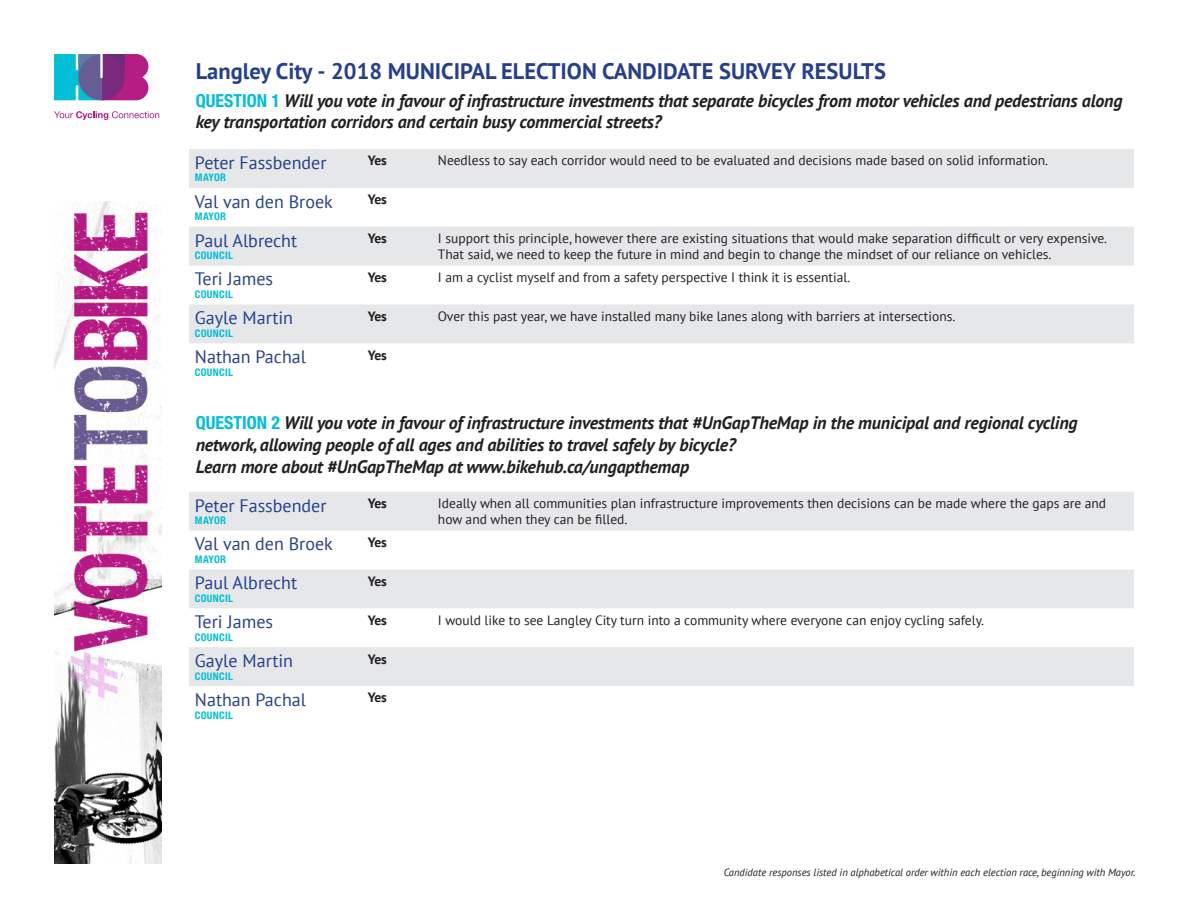
<style>
.page{position:relative;width:1188px;height:918px;background:#fff}
.page>*{position:absolute;margin:0;border:0;box-sizing:border-box;transform-origin:0 0}
.t1{font:700 22.5px "PT Sans";color:#253f8e}
.t2{font:italic 700 18px/21.6px "PT Sans";letter-spacing:-.01em;color:#231f20}
.t3{font:18px "PT Sans";color:#253f8e}
.t4{font:13.5px "PT Sans";color:#231f20}
.t5{font:700 13.5px "PT Sans";letter-spacing:-.055em;color:#231f20}
.t6{font:italic 10.5px "PT Sans";color:#231f20}
.t7{font:700 condensed 10.5px "Helvetica Neue LT Std";letter-spacing:.025em;color:#00bfd7}
.s1{font-family:"Helvetica Neue LT Std";font-style:normal;font-stretch:condensed;color:#00bfd7}
</style>
<div class="page">
<svg style="left:54px;top:54px;width:94px;height:46px;background:#6965a2"></svg>
<svg style="left:54px;top:111px;width:105px;height:9px"></svg>
<img style="left:54px;top:201px;width:108px;height:663px">
<svg style="left:189px;top:149px;width:945px;height:194px;fill:#e6e7e9"></svg>
<svg style="left:189px;top:492px;width:945px;height:194px;fill:#e6e7e9"></svg>
<p class="t1" style="left:196px;top:56px;width:692px">Langley City - 2018 MUNICIPAL ELECTION CANDIDATE SURVEY RESULTS</p>
<p class="t2" style="left:196px;top:89px;width:928px"><span class="s1">QUESTION 1</span> Will you vote in favour of infrastructure investments that separate bicycles from motor vehicles and pedestrians along key transportation corridors and certain busy commercial streets?</p>
<p class="t3" style="left:195px;top:151px;width:133px">Peter Fassbender</p>
<p class="t7" style="left:195px;top:171px;width:33px">MAYOR</p>
<p class="t4" style="left:438px;top:152px;width:612px">Needless to say each corridor would need to be evaluated and decisions made based on solid information.</p>
<p class="t5" style="left:368px;top:152px;width:21px">Yes</p>
<p class="t3" style="left:195px;top:190px;width:139px">Val van den Broek</p>
<p class="t7" style="left:195px;top:210px;width:33px">MAYOR</p>
<p class="t5" style="left:368px;top:191px;width:21px">Yes</p>
<p class="t3" style="left:195px;top:229px;width:104px">Paul Albrecht</p>
<p class="t7" style="left:195px;top:249px;width:39px">COUNCIL</p>
<p class="t5" style="left:368px;top:229px;width:21px">Yes</p>
<p class="t4" style="left:438px;top:230px;width:671px">I support this principle, however there are existing situations that would make separation difficult or very expensive.</p>
<p class="t4" style="left:438px;top:246px;width:615px">That said, we need to keep the future in mind and begin to change the mindset of our reliance on vehicles.</p>
<p class="t3" style="left:195px;top:268px;width:80px">Teri James</p>
<p class="t7" style="left:195px;top:288px;width:39px">COUNCIL</p>
<p class="t5" style="left:368px;top:268px;width:21px">Yes</p>
<p class="t4" style="left:438px;top:269px;width:414px">I am a cyclist myself and from a safety perspective I think it is essential.</p>
<p class="t3" style="left:195px;top:306px;width:100px">Gayle Martin</p>
<p class="t7" style="left:195px;top:327px;width:39px">COUNCIL</p>
<p class="t5" style="left:368px;top:307px;width:21px">Yes</p>
<p class="t4" style="left:438px;top:307px;width:519px">Over this past year, we have installed many bike lanes along with barriers at intersections.</p>
<p class="t3" style="left:195px;top:345px;width:113px">Nathan Pachal</p>
<p class="t7" style="left:195px;top:366px;width:39px">COUNCIL</p>
<p class="t5" style="left:368px;top:346px;width:21px">Yes</p>
<p class="t2" style="left:196px;top:412px;width:883px"><span class="s1">QUESTION 2</span> Will you vote in favour of infrastructure investments that #UnGapTheMap in the municipal and regional cycling network,allowing people of all ages and abilities to travel safely by bicycle?<br>Learn more about #UnGapTheMap at www.bikehub.ca/ungapthemap</p>
<p class="t3" style="left:195px;top:494px;width:133px">Peter Fassbender</p>
<p class="t7" style="left:195px;top:514px;width:33px">MAYOR</p>
<p class="t4" style="left:438px;top:495px;width:670px">Ideally when all communities plan infrastructure improvements then decisions can be made where the gaps are and</p>
<p class="t5" style="left:368px;top:494px;width:21px">Yes</p>
<p class="t4" style="left:438px;top:511px;width:191px">how and when they can be filled.</p>
<p class="t3" style="left:195px;top:533px;width:139px">Val van den Broek</p>
<p class="t7" style="left:195px;top:553px;width:33px">MAYOR</p>
<p class="t5" style="left:368px;top:533px;width:21px">Yes</p>
<p class="t3" style="left:195px;top:571px;width:104px">Paul Albrecht</p>
<p class="t7" style="left:195px;top:592px;width:39px">COUNCIL</p>
<p class="t5" style="left:368px;top:572px;width:21px">Yes</p>
<p class="t3" style="left:195px;top:610px;width:80px">Teri James</p>
<p class="t7" style="left:195px;top:631px;width:39px">COUNCIL</p>
<p class="t5" style="left:368px;top:611px;width:21px">Yes</p>
<p class="t4" style="left:438px;top:611px;width:547px">I would like to see Langley City turn into a community where everyone can enjoy cycling safely.</p>
<p class="t3" style="left:195px;top:649px;width:100px">Gayle Martin</p>
<p class="t7" style="left:195px;top:670px;width:39px">COUNCIL</p>
<p class="t5" style="left:368px;top:650px;width:21px">Yes</p>
<p class="t3" style="left:195px;top:688px;width:113px">Nathan Pachal</p>
<p class="t7" style="left:195px;top:708px;width:39px">COUNCIL</p>
<p class="t5" style="left:368px;top:689px;width:21px">Yes</p>
<p class="t6" style="left:724px;top:866px;width:413px">Candidate responses listed in alphabetical order within each election race, beginning with Mayor.</p>
</div>
